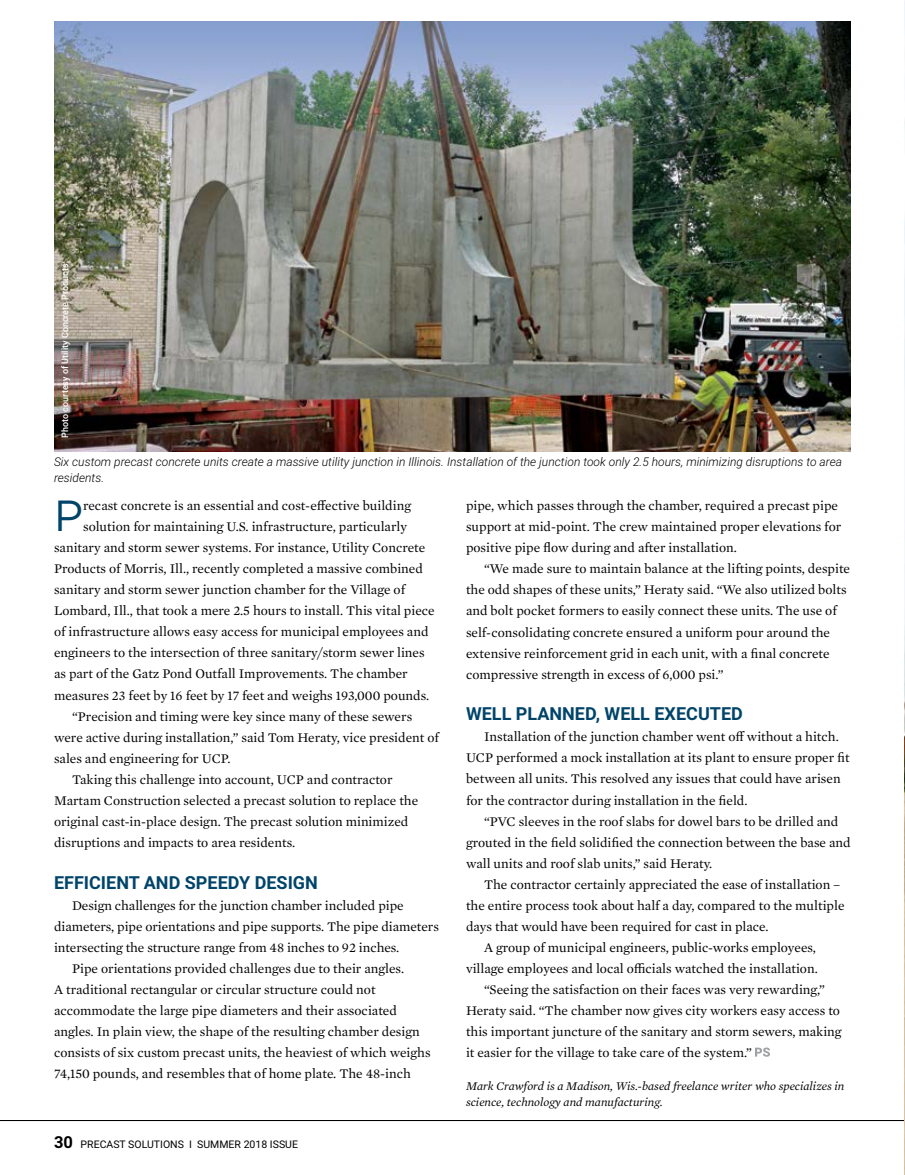
<style>
.page{position:relative;width:905px;height:1175px;background:#fff}
.page>*{position:absolute;margin:0;border:0;box-sizing:border-box;transform-origin:0 0}
.t1{font:43.5px "Gotham";color:#00446a}
.t2{font:700 18px "Roboto";color:#00446a}
.t3{font:13.5px/21px "Mercury Text G1";color:#000}
.t4{font:italic 300 12px/16.5px "Roboto";color:#000}
.t5{font:italic 12px/16.5px "Mercury Text G1";color:#000}
.t6{font:10.5px "Roboto";color:#000}
.t7{font:500 9px "Roboto";color:#fff}
.s1{font-weight:700;font-size:16.5px}
</style>
<div class="page">
<hr style="left:0;top:1120px;width:904px;height:1px;background:#000">
<img style="left:904px;top:0;width:1px;height:1174px">
<svg style="left:755px;top:1047px;width:15px;height:9px"></svg>
<img style="left:54px;top:22px;width:796px;height:429px">
<p class="t7" style="left:59px;top:438px;width:176px;rotate:-90deg">Photo courtesy of Utility Concrete Products</p>
<p class="t4" style="left:54px;top:452px;width:789px">Six custom precast concrete units create a massive utility junction in Illinois. Installation of the junction took only 2.5 hours, minimizing disruptions to area residents.</p>
<h1 class="t1" style="left:54px;top:488px;width:31px">P</h1>
<p class="t3" style="left:83px;top:494px;width:329px">recast concrete is an essential and cost-effective building</p>
<p class="t3" style="left:83px;top:515px;width:325px">solution for maintaining U.S. infrastructure, particularly</p>
<p class="t3" style="left:54px;top:536px;width:373px">sanitary and storm sewer systems. For instance, Utility Concrete</p>
<p class="t3" style="left:54px;top:557px;width:370px">Products of Morris, Ill., recently completed a massive combined</p>
<p class="t3" style="left:54px;top:578px;width:352px">sanitary and storm sewer junction chamber for the Village of</p>
<p class="t3" style="left:54px;top:599px;width:382px">Lombard, Ill., that took a mere 2.5 hours to install. This vital piece</p>
<p class="t3" style="left:54px;top:620px;width:376px">of infrastructure allows easy access for municipal employees and</p>
<p class="t3" style="left:54px;top:642px;width:372px">engineers to the intersection of three sanitary/storm sewer lines</p>
<p class="t3" style="left:54px;top:663px;width:355px">as part of the Gatz Pond Outfall Improvements. The chamber</p>
<p class="t3" style="left:54px;top:684px;width:377px">measures 23 feet by 16 feet by 17 feet and weighs 193,000 pounds.</p>
<p class="t3" style="left:72px;top:705px;width:342px">“Precision and timing were key since many of these sewers</p>
<p class="t3" style="left:54px;top:726px;width:386px">were active during installation,” said Tom Heraty, vice president of</p>
<p class="t3" style="left:54px;top:747px;width:178px">sales and engineering for UCP.</p>
<p class="t3" style="left:72px;top:768px;width:322px">Taking this challenge into account, UCP and contractor</p>
<p class="t3" style="left:54px;top:789px;width:365px">Martam Construction selected a precast solution to replace the</p>
<p class="t3" style="left:54px;top:810px;width:356px">original cast-in-place design. The precast solution minimized</p>
<p class="t3" style="left:54px;top:831px;width:243px">disruptions and impacts to area residents.</p>
<h2 class="t2" style="left:54px;top:869px;width:265px">EFFICIENT AND SPEEDY DESIGN</h2>
<p class="t3" style="left:72px;top:893px;width:333px">Design challenges for the junction chamber included pipe</p>
<p class="t3" style="left:54px;top:914px;width:386px">diameters, pipe orientations and pipe supports. The pipe diameters</p>
<p class="t3" style="left:54px;top:935px;width:347px">intersecting the structure range from 48 inches to 92 inches.</p>
<p class="t3" style="left:72px;top:956px;width:333px">Pipe orientations provided challenges due to their angles.</p>
<p class="t3" style="left:54px;top:977px;width:323px">A traditional rectangular or circular structure could not</p>
<p class="t3" style="left:54px;top:998px;width:344px">accommodate the large pipe diameters and their associated</p>
<p class="t3" style="left:54px;top:1019px;width:367px">angles. In plain view, the shape of the resulting chamber design</p>
<p class="t3" style="left:54px;top:1041px;width:378px">consists of six custom precast units, the heaviest of which weighs</p>
<p class="t3" style="left:54px;top:1062px;width:358px">74,150 pounds, and resembles that of home plate. The 48-inch</p>
<p class="t6" style="left:54px;top:1137px;width:245px"><span class="s1">30</span> PRECAST SOLUTIONS I SUMMER 2018 ISSUE</p>
<p class="t3" style="left:466px;top:495px;width:377px">pipe, which passes through the chamber, required a precast pipe support at mid-point. The crew maintained proper elevations for positive pipe flow during and after installation.</p>
<p class="t3" style="left:466px;top:558px;width:385px;text-indent:18px">“We made sure to maintain balance at the lifting points, despite the odd shapes of these units,” Heraty said. “We also utilized bolts and bolt pocket formers to easily connect these units. The use of self-consolidating concrete ensured a uniform pour around the extensive reinforcement grid in each unit, with a final concrete compressive strength in excess of 6,000 psi.”</p>
<h2 class="t2" style="left:466px;top:701px;width:278px">WELL PLANNED, WELL EXECUTED</h2>
<p class="t3" style="left:466px;top:725px;width:385px;text-indent:18px">Installation of the junction chamber went off without a hitch.<br>UCP performed a mock installation at its plant to ensure proper fit between all units. This resolved any issues that could have arisen for the contractor during installation in the field.</p>
<p class="t3" style="left:466px;top:809px;width:386px;text-indent:18px">“PVC sleeves in the roof slabs for dowel bars to be drilled and grouted in the field solidified the connection between the base and wall units and roof slab units,” said Heraty.</p>
<p class="t3" style="left:484px;top:873px;width:358px">The contractor certainly appreciated the ease of installation –</p>
<p class="t3" style="left:466px;top:894px;width:380px">the entire process took about half a day, compared to the multiple</p>
<p class="t3" style="left:466px;top:915px;width:304px">days that would have been required for cast in place.</p>
<p class="t3" style="left:484px;top:936px;width:333px">A group of municipal engineers, public-works employees,</p>
<p class="t3" style="left:466px;top:957px;width:353px">village employees and local officials watched the installation.</p>
<p class="t3" style="left:484px;top:978px;width:342px">“Seeing the satisfaction on their faces was very rewarding,”</p>
<p class="t3" style="left:466px;top:999px;width:375px">Heraty said. “The chamber now gives city workers easy access to</p>
<p class="t3" style="left:466px;top:1020px;width:377px">this important juncture of the sanitary and storm sewers, making</p>
<p class="t3" style="left:466px;top:1041px;width:287px">it easier for the village to take care of the system.”</p>
<p class="t5" style="left:466px;top:1076px;width:380px">Mark Crawford is a Madison, Wis.-based freelance writer who specializes in science, technology and manufacturing.</p>
</div>
